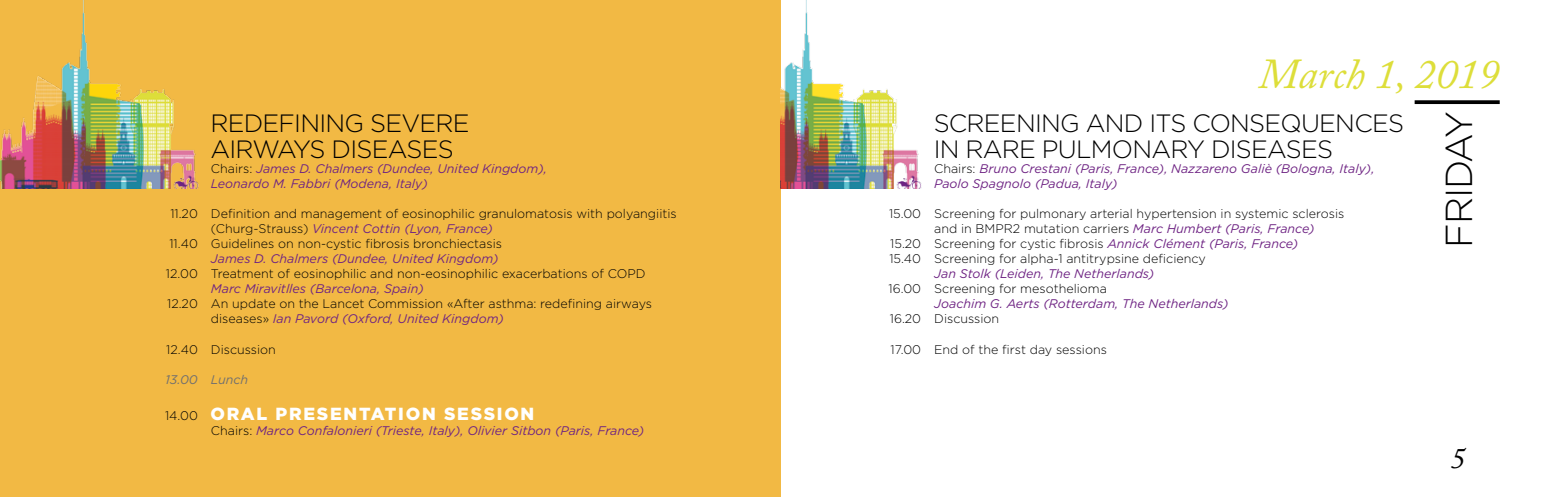
<style>
.page{position:relative;width:1560px;height:497px;background:#fff}
.page>*{position:absolute;margin:0;border:0;box-sizing:border-box;transform-origin:0 0}
.t1{font:italic 42.38px "Adobe Caslon Pro";color:#ddde3a}
.t2{font:300 37.5px "Gotham";letter-spacing:-.03em;color:#000}
.t3{font:italic 30px "Adobe Caslon Pro";color:#000}
.t4{font:300 25px/26.2px "Gotham";letter-spacing:-.03em;color:#000}
.t5{font:900 17.5px "Gotham";letter-spacing:.1em;color:#fff}
.t6{font:300 12.5px/15px "Gotham";color:#000}
.t7{font:italic 12.5px/15px "Gotham";color:#6e2383}
.t8{font:italic 12.5px "Gotham";color:#706f6f}
.s1{font-weight:300;font-style:normal;color:#000}
.s2{font-weight:400;font-style:italic;color:#6e2383}
.s3{font-weight:300;font-size:12.5px;color:#000}
</style>
<div class="page">
<div style="left:0;top:0;width:780px;height:496px;background:#f2b944"></div>
<svg style="left:1414px;top:100px;width:85px;height:4px"></svg>
<img style="left:780px;top:0;width:142px;height:189px">
<img style="left:0;top:0;width:199px;height:189px">
<h3 class="t4" style="left:210px;top:109px;width:260px">REDEFINING SEVERE<br>AIRWAYS DISEASES</h3>
<p class="t7" style="left:211px;top:161px;width:337px"><span class="s1">Chairs:</span> James D. Chalmers (Dundee, United Kingdom),<br>Leonardo M. Fabbri (Modena, Italy)</p>
<p class="t6" style="left:170px;top:206px;width:508px">11.20 Definition and management of eosinophilic granulomatosis with polyangiitis</p>
<p class="t7" style="left:211px;top:221px;width:283px"><span class="s1">(Churg-Strauss)</span> Vincent Cottin (Lyon, France)</p>
<p class="t6" style="left:169px;top:236px;width:334px">11.40 Guidelines on non-cystic fibrosis bronchiectasis</p>
<p class="t7" style="left:211px;top:251px;width:289px">James D. Chalmers (Dundee, United Kingdom)</p>
<p class="t6" style="left:166px;top:266px;width:481px">12.00 Treatment of eosinophilic and non-eosinophilic exacerbations of COPD</p>
<p class="t7" style="left:211px;top:281px;width:214px">Marc Miravitlles (Barcelona, Spain)</p>
<p class="t6" style="left:211px;top:296px;width:442px;text-indent:-44px">12.20 An update on the Lancet Commission «After asthma: redefining airways diseases» <span class="s2">Ian Pavord (Oxford, United Kingdom)</span></p>
<p class="t6" style="left:166px;top:341px;width:111px">12.40 Discussion</p>
<p class="t8" style="left:165px;top:370px;width:84px">13.00 Lunch</p>
<h3 class="t5" style="left:165px;top:401px;width:371px"><span class="s3">14.00</span> ORAL PRESENTATION SESSION</h3>
<p class="t7" style="left:211px;top:422px;width:435px"><span class="s1">Chairs:</span> Marco Confalonieri (Trieste, Italy), Olivier Sitbon (Paris, France)</p>
<h1 class="t1" style="left:1258px;top:48px;width:243px">March 1, 2019</h1>
<h2 class="t2" style="left:1434px;top:248px;width:138px;rotate:-90deg">FRIDAY</h2>
<h3 class="t4" style="left:933px;top:109px;width:472px">SCREENING AND ITS CONSEQUENCES<br>IN RARE PULMONARY DISEASES</h3>
<p class="t7" style="left:934px;top:161px;width:442px"><span class="s1">Chairs:</span> Bruno Crestani (Paris, France), Nazzareno Galiè (Bologna, Italy),<br>Paolo Spagnolo (Padua, Italy)</p>
<p class="t6" style="left:888px;top:206px;width:457px">15.00 Screening for pulmonary arterial hypertension in systemic sclerosis</p>
<p class="t6" style="left:934px;top:221px;width:382px">and in BMPR2 mutation carriers <span class="s2">Marc Humbert (Paris, France)</span></p>
<p class="t6" style="left:890px;top:236px;width:409px">15.20 Screening for cystic fibrosis <span class="s2">Annick Clément (Paris, France)</span></p>
<p class="t6" style="left:889px;top:251px;width:318px">15.40 Screening for alpha-1 antitrypsine deficiency</p>
<p class="t7" style="left:934px;top:266px;width:222px">Jan Stolk (Leiden, The Netherlands)</p>
<p class="t6" style="left:888px;top:281px;width:220px">16.00 Screening for mesothelioma</p>
<p class="t7" style="left:934px;top:296px;width:296px">Joachim G. Aerts (Rotterdam, The Netherlands)</p>
<p class="t6" style="left:889px;top:311px;width:111px">16.20 Discussion</p>
<p class="t6" style="left:890px;top:341px;width:218px">17.00 End of the first day sessions</p>
<h3 class="t3" style="left:1449px;top:440px;width:16px">5</h3>
</div>
